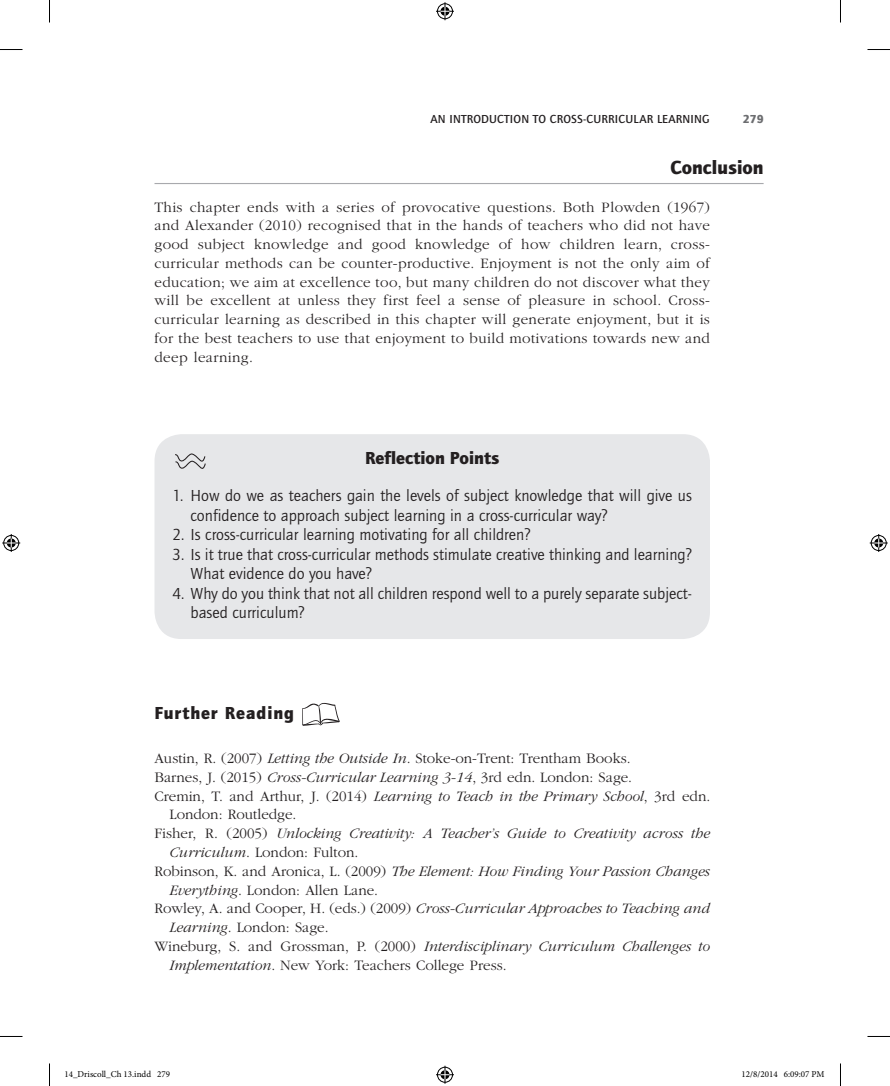
<style>
.page{position:relative;width:890px;height:1086px;background:#fff}
.page>*{position:absolute;margin:0;border:0;box-sizing:border-box;transform-origin:0 0}
.t1{font:900 19.5px "Quay Sans EF";color:#231f20}
.RP_Head{font:900 18px "Quay Sans EF";color:#231f20}
.FR_Head{font:900 18px "Quay Sans EF";letter-spacing:.05em;color:#231f20}
.t2{font:16.5px/19.5px "Quay Sans EF";color:#231f20}
.TEXT{font:300 15px/18.8px "ITC Garamond Std";letter-spacing:.025em;color:#231f20;text-align:justify}
.Ref_text{font:300 15px/18.8px "ITC Garamond Std";color:#231f20}
.Ref_text-2{font:italic 300 15px/18.8px "ITC Garamond Std";color:#231f20}
.t3{font:500 12px "Quay Sans EF";letter-spacing:.015em;color:#231f20}
.t4{font:900 12px "Quay Sans EF";color:#6c6d70}
.t5{font:9px "Minion Pro";color:#000}
.s1{font-style:italic}
.s2{font-style:normal}
</style>
<div class="page">
<div style="left:154px;top:434px;width:556px;height:205px;background:#e6e7e9;border-radius:27px"></div>
<svg style="left:175px;top:453px;width:31px;height:16px"></svg>
<hr style="left:154px;top:183px;width:610px;height:1px;background:#a8a9ad">
<svg style="left:302px;top:702px;width:23px;height:24px"></svg>
<svg style="left:302px;top:703px;width:37px;height:22px"></svg>
<svg style="left:0;top:49px;width:22px;height:1px"></svg>
<svg style="left:867px;top:49px;width:23px;height:1px"></svg>
<svg style="left:0;top:1036px;width:22px;height:1px"></svg>
<svg style="left:867px;top:1036px;width:23px;height:1px"></svg>
<svg style="left:49px;top:0;width:1px;height:22px"></svg>
<svg style="left:49px;top:1063px;width:1px;height:22px"></svg>
<svg style="left:840px;top:0;width:1px;height:22px"></svg>
<svg style="left:840px;top:1063px;width:1px;height:22px"></svg>
<svg style="left:436px;top:2px;width:18px;height:18px"></svg>
<svg style="left:436px;top:1065px;width:18px;height:18px"></svg>
<svg style="left:2px;top:534px;width:18px;height:18px"></svg>
<svg style="left:870px;top:534px;width:18px;height:18px"></svg>
<p class="t3" style="left:430px;top:112px;width:281px">AN INTRODUCTION TO CROSS-CURRICULAR LEARNING</p>
<p class="t4" style="left:743px;top:112px;width:23px">279</p>
<p class="t1" style="left:670px;top:156px;width:95px">Conclusion</p>
<p class="TEXT" style="left:154px;top:198px;width:557px">This chapter ends with a series of provocative questions. Both Plowden (1967) and Alexander (2010) recognised that in the hands of teachers who did not have good subject knowledge and good knowledge of how children learn, cross&shy;curricular methods can be counter-productive. Enjoyment is not the only aim of education; we aim at excellence too, but many children do not discover what they will be excellent at unless they first feel a sense of pleasure in school. Cross&shy;curricular learning as described in this chapter will generate enjoyment, but it is for the best teachers to use that enjoyment to build motivations towards new and deep learning.</p>
<p class="RP_Head" style="left:365px;top:447px;width:136px">Reflection Points</p>
<p class="t2" style="left:190px;top:486px;width:503px;text-indent:-18px">1. How do we as teachers gain the levels of subject knowledge that will give us confidence to approach subject learning in a cross-curricular way?</p>
<p class="t2" style="left:172px;top:525px;width:359px">2. Is cross-curricular learning motivating for all children?</p>
<p class="t2" style="left:190px;top:545px;width:503px;text-indent:-18px">3. Is it true that cross-curricular methods stimulate creative thinking and learning?<br>What evidence do you have?</p>
<p class="t2" style="left:190px;top:584px;width:503px;text-indent:-18px">4. Why do you think that not all children respond well to a purely separate subject&shy;based curriculum?</p>
<p class="FR_Head" style="left:154px;top:702px;width:141px">Further Reading</p>
<p class="Ref_text" style="left:154px;top:749px;width:478px">Austin, R. (2007) <span class="s1">Letting the Outside In</span>. Stoke-on-Trent: Trentham Books.</p>
<p class="Ref_text" style="left:154px;top:768px;width:479px">Barnes, J. (2015) <span class="s1">Cross-Curricular Learning 3-14</span>, 3rd edn. London: Sage.</p>
<p class="Ref_text" style="left:170px;top:786px;width:542px;text-indent:-15px">Cremin, T. and Arthur, J. (2014) <span class="s1">Learning to Teach in the Primary School</span>, 3rd edn.<br>London: Routledge.</p>
<p class="Ref_text-2" style="left:170px;top:824px;width:542px;text-indent:-15px"><span class="s2">Fisher, R. (2005)</span> Unlocking Creativity: A Teacher’s Guide to Creativity across the<br>Curriculum<span class="s2">. London: Fulton.</span></p>
<p class="Ref_text-2" style="left:170px;top:861px;width:542px;text-indent:-15px"><span class="s2">Robinson, K. and Aronica, L. (2009)</span> The Element: How Finding Your Passion Changes<br>Everything<span class="s2">. London: Allen Lane.</span></p>
<p class="Ref_text-2" style="left:170px;top:899px;width:542px;text-indent:-15px"><span class="s2">Rowley, A. and Cooper, H. (eds.) (2009)</span> Cross-Curricular Approaches to Teaching and<br>Learning<span class="s2">. London: Sage.</span></p>
<p class="Ref_text" style="left:170px;top:936px;width:542px;text-indent:-15px">Wineburg, S. and Grossman, P. (2000) <span class="s1">Interdisciplinary Curriculum Challenges to<br>Implementation</span>. New York: Teachers College Press.</p>
<p class="t5" style="left:64px;top:1068px;width:107px">14_Driscoll_Ch 13.indd 279</p>
<p class="t5" style="left:741px;top:1068px;width:85px">12/8/2014 6:09:07 PM</p>
</div>
